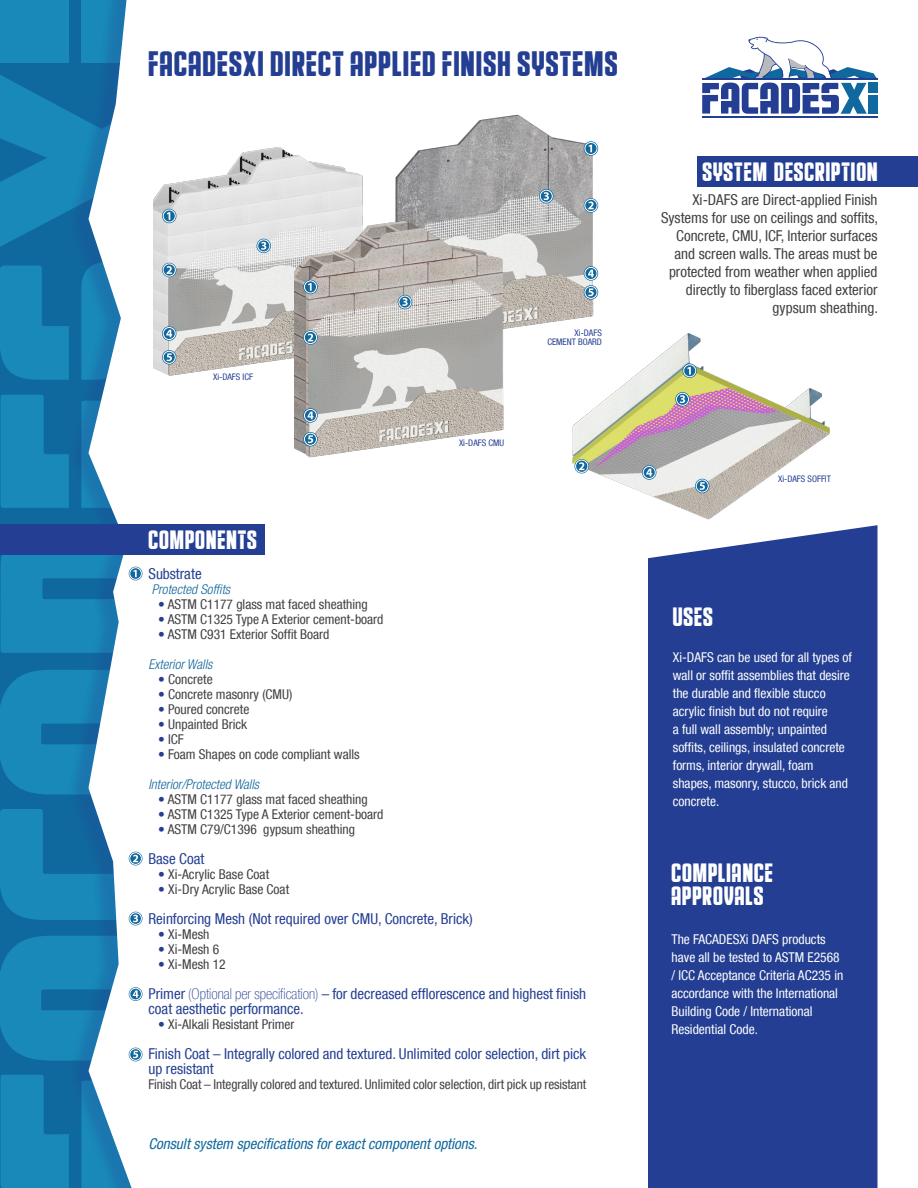
<style>
.page{position:relative;width:918px;height:1188px;background:#fff}
.page>*{position:absolute;margin:0;border:0;box-sizing:border-box;transform-origin:0 0}
.t1{font:36px "Educated Deers";letter-spacing:.04em;color:#233e92}
.t2{font:27px "Educated Deers";letter-spacing:.04em;color:#fff}
.t3{font:condensed 15px/15px "Helvetica Neue LT Com";color:#233e92}
.t4{font:condensed 15px/18px "Helvetica Neue LT Com";color:#404041;text-align:right}
.t5{font:italic condensed 15px "Helvetica Neue LT Com";color:#10699e}
.t6{font:condensed 13.5px "Helvetica Neue LT Com";color:#404041}
.t7{font:condensed 13.5px/18px "Helvetica Neue LT Com";color:#fff}
.t8{font:italic 300 condensed 13.5px "Helvetica Neue LT Com";color:#12679d}
.t9{font:condensed 9px "Helvetica Neue LT Com";color:#233e92}
.s1{color:#233e92}
.s2{font-weight:100}
</style>
<div class="page">
<div style="left:0;top:0;width:205px;height:1188px;background:#10699e"></div>
<svg style="left:1px;top:395px;width:65px;height:113px"></svg>
<svg style="left:0;top:265px;width:66px;height:115px"></svg>
<svg style="left:1px;top:1075px;width:65px;height:113px"></svg>
<svg style="left:0;top:670px;width:66px;height:125px"></svg>
<div style="left:0;top:0;width:69px;height:62px;background:#1889b8"></div>
<div style="left:66px;top:0;width:77px;height:1188px;background:#233e92;opacity:.25"></div>
<svg style="left:89px;top:0;width:53px;height:1188px;fill:#fff"></svg>
<div style="left:142px;top:0;width:776px;height:1188px;background:#fff"></div>
<img style="left:395px;top:114px;width:204px;height:214px">
<img style="left:550px;top:320px;width:280px;height:200px">
<img style="left:154px;top:147px;width:209px;height:236px">
<hr style="left:702px;top:116px;width:175px;height:2px;background:#233e92">
<svg style="left:702px;top:37px;width:175px;height:77px"></svg>
<hr style="left:702px;top:79px;width:175px;height:1px;background:#233e92">
<div style="left:868px;top:83px;width:10px;height:10px;background:#10699e"></div>
<div style="left:868px;top:95px;width:10px;height:19px;background:#10699e"></div>
<div style="left:0;top:525px;width:265px;height:30px;background:#233e92"></div>
<img style="left:295px;top:207px;width:218px;height:251px">
<svg style="left:682px;top:364px;width:15px;height:14px"></svg>
<div style="left:683px;top:364px;width:13px;height:13px;border:1px solid #fff;border-radius:50%"></div>
<svg style="left:687px;top:367px;width:4px;height:8px"></svg>
<svg style="left:303px;top:280px;width:15px;height:14px"></svg>
<div style="left:304px;top:280px;width:13px;height:13px;border:1px solid #fff;border-radius:50%"></div>
<svg style="left:308px;top:283px;width:4px;height:8px"></svg>
<svg style="left:584px;top:141px;width:14px;height:15px"></svg>
<div style="left:584px;top:142px;width:13px;height:13px;border:1px solid #fff;border-radius:50%"></div>
<svg style="left:589px;top:145px;width:3px;height:7px"></svg>
<svg style="left:0;top:73px;width:209px;height:177px"></svg>
<svg style="left:642px;top:465px;width:14px;height:15px"></svg>
<div style="left:643px;top:466px;width:13px;height:13px;border:1px solid #fff;border-radius:50%"></div>
<svg style="left:646px;top:469px;width:6px;height:7px"></svg>
<svg style="left:303px;top:408px;width:15px;height:15px"></svg>
<div style="left:304px;top:409px;width:13px;height:13px;border:1px solid #fff;border-radius:50%"></div>
<svg style="left:308px;top:412px;width:5px;height:7px"></svg>
<svg style="left:584px;top:266px;width:14px;height:15px"></svg>
<div style="left:584px;top:267px;width:13px;height:13px;border:1px solid #fff;border-radius:50%"></div>
<svg style="left:588px;top:270px;width:6px;height:7px"></svg>
<svg style="left:675px;top:392px;width:15px;height:14px"></svg>
<div style="left:676px;top:393px;width:13px;height:13px;border:1px solid #fff;border-radius:50%"></div>
<svg style="left:680px;top:395px;width:5px;height:8px"></svg>
<svg style="left:398px;top:295px;width:14px;height:14px"></svg>
<div style="left:398px;top:296px;width:14px;height:13px;border:1px solid #fff;border-radius:50%"></div>
<svg style="left:402px;top:298px;width:6px;height:8px"></svg>
<svg style="left:539px;top:189px;width:15px;height:14px"></svg>
<div style="left:540px;top:190px;width:13px;height:13px;border:1px solid #fff;border-radius:50%"></div>
<svg style="left:544px;top:192px;width:5px;height:8px"></svg>
<svg style="left:257px;top:239px;width:14px;height:14px"></svg>
<div style="left:257px;top:239px;width:13px;height:13px;border:1px solid #fff;border-radius:50%"></div>
<svg style="left:261px;top:242px;width:5px;height:8px"></svg>
<svg style="left:695px;top:479px;width:15px;height:14px"></svg>
<div style="left:696px;top:479px;width:13px;height:14px;border:1px solid #fff;border-radius:50%"></div>
<svg style="left:700px;top:482px;width:5px;height:8px"></svg>
<svg style="left:303px;top:432px;width:15px;height:14px"></svg>
<div style="left:304px;top:433px;width:13px;height:13px;border:1px solid #fff;border-radius:50%"></div>
<svg style="left:308px;top:435px;width:5px;height:8px"></svg>
<svg style="left:584px;top:285px;width:14px;height:15px"></svg>
<div style="left:584px;top:286px;width:13px;height:13px;border:1px solid #fff;border-radius:50%"></div>
<svg style="left:588px;top:288px;width:6px;height:8px"></svg>
<svg style="left:0;top:555px;width:143px;height:98px"></svg>
<div style="left:129px;top:912px;width:13px;height:13px;border:1px solid #fff;border-radius:50%"></div>
<svg style="left:0;top:809px;width:143px;height:113px"></svg>
<svg style="left:0;top:936px;width:143px;height:125px"></svg>
<svg style="left:574px;top:459px;width:15px;height:14px"></svg>
<div style="left:575px;top:460px;width:13px;height:13px;border:1px solid #fff;border-radius:50%"></div>
<svg style="left:579px;top:462px;width:5px;height:8px"></svg>
<svg style="left:303px;top:330px;width:15px;height:15px"></svg>
<div style="left:304px;top:331px;width:13px;height:13px;border:1px solid #fff;border-radius:50%"></div>
<svg style="left:308px;top:334px;width:5px;height:7px"></svg>
<svg style="left:584px;top:198px;width:14px;height:15px"></svg>
<div style="left:584px;top:199px;width:13px;height:13px;border:1px solid #fff;border-radius:50%"></div>
<svg style="left:588px;top:202px;width:6px;height:7px"></svg>
<svg style="left:81px;top:261px;width:128px;height:119px"></svg>
<div style="left:648px;top:525px;width:230px;height:663px;background:#233e92"></div>
<div style="left:697px;top:156px;width:221px;height:30px;background:#233e92"></div>
<p class="t1" style="left:148px;top:43px;width:471px">FACADESXI DIRECT APPLIED FINISH SYSTEMS</p>
<p class="t9" style="left:213px;top:371px;width:41px">Xi-DAFS ICF</p>
<p class="t9" style="left:459px;top:437px;width:47px">Xi-DAFS CMU</p>
<p class="t9" style="left:575px;top:327px;width:29px">Xi-DAFS</p>
<p class="t9" style="left:547px;top:336px;width:56px">CEMENT BOARD</p>
<p class="t2" style="left:148px;top:524px;width:110px">COMPONENTS</p>
<p class="t3" style="left:148px;top:566px;width:55px">Substrate</p>
<p class="t8" style="left:152px;top:581px;width:80px">Protected Soffits</p>
<p class="t6" style="left:158px;top:596px;width:211px"><span class="s1">•</span> ASTM C1177 glass mat faced sheathing</p>
<p class="t6" style="left:158px;top:611px;width:227px"><span class="s1">•</span> ASTM C1325 Type A Exterior cement-board</p>
<p class="t6" style="left:158px;top:626px;width:173px"><span class="s1">•</span> ASTM C931 Exterior Soffit Board</p>
<p class="t8" style="left:148px;top:656px;width:65px">Exterior Walls</p>
<p class="t6" style="left:158px;top:671px;width:56px"><span class="s1">•</span> Concrete</p>
<p class="t6" style="left:158px;top:686px;width:136px"><span class="s1">•</span> Concrete masonry (CMU)</p>
<p class="t6" style="left:158px;top:701px;width:93px"><span class="s1">•</span> Poured concrete</p>
<p class="t6" style="left:158px;top:716px;width:90px"><span class="s1">•</span> Unpainted Brick</p>
<p class="t6" style="left:158px;top:731px;width:27px"><span class="s1">•</span> ICF</p>
<p class="t6" style="left:158px;top:746px;width:203px"><span class="s1">•</span> Foam Shapes on code compliant walls</p>
<p class="t8" style="left:148px;top:776px;width:112px">Interior/Protected Walls</p>
<p class="t6" style="left:158px;top:791px;width:211px"><span class="s1">•</span> ASTM C1177 glass mat faced sheathing</p>
<p class="t6" style="left:158px;top:806px;width:227px"><span class="s1">•</span> ASTM C1325 Type A Exterior cement-board</p>
<p class="t6" style="left:158px;top:821px;width:198px"><span class="s1">•</span> ASTM C79/C1396 gypsum sheathing</p>
<p class="t3" style="left:148px;top:851px;width:57px">Base Coat</p>
<p class="t6" style="left:158px;top:866px;width:113px"><span class="s1">•</span> Xi-Acrylic Base Coat</p>
<p class="t6" style="left:158px;top:881px;width:133px"><span class="s1">•</span> Xi-Dry Acrylic Base Coat</p>
<p class="t3" style="left:148px;top:911px;width:326px">Reinforcing Mesh (Not required over CMU, Concrete, Brick)</p>
<p class="t6" style="left:158px;top:926px;width:53px"><span class="s1">•</span> Xi-Mesh</p>
<p class="t6" style="left:158px;top:941px;width:62px"><span class="s1">•</span> Xi-Mesh 6</p>
<p class="t6" style="left:158px;top:956px;width:69px"><span class="s1">•</span> Xi-Mesh 12</p>
<p class="t3" style="left:148px;top:986px;width:439px">Primer <span class="s2">(Optional per specification)</span> – for decreased efflorescence and highest finish coat aesthetic performance.</p>
<p class="t6" style="left:158px;top:1016px;width:138px"><span class="s1">•</span> Xi-Alkali Resistant Primer</p>
<p class="t3" style="left:148px;top:1046px;width:439px">Finish Coat – Integrally colored and textured. Unlimited color selection, dirt pick up resistant</p>
<p class="t6" style="left:148px;top:1076px;width:439px">Finish Coat – Integrally colored and textured. Unlimited color selection, dirt pick up resistant</p>
<p class="t5" style="left:148px;top:1135px;width:331px">Consult system specifications for exact component options.</p>
<p class="t2" style="left:702px;top:156px;width:177px">SYSTEM DESCRIPTION</p>
<p class="t4" style="left:661px;top:190px;width:219px">Xi-DAFS are Direct-applied Finish Systems for use on ceilings and soffits, Concrete, CMU, ICF, Interior surfaces and screen walls. The areas must be protected from weather when applied directly to fiberglass faced exterior gypsum sheathing.</p>
<p class="t9" style="left:778px;top:474px;width:54px">Xi-DAFS SOFFIT</p>
<p class="t2" style="left:673px;top:601px;width:41px">USES</p>
<p class="t7" style="left:673px;top:648px;width:181px">Xi-DAFS can be used for all types of wall or soffit assemblies that desire the durable and flexible stucco acrylic finish but do not require<br>a full wall assembly; unpainted soffits, ceilings, insulated concrete forms, interior drywall, foam shapes, masonry, stucco, brick and concrete.</p>
<p class="t2" style="left:671px;top:857px;width:103px">COMPLIANCE</p>
<p class="t2" style="left:671px;top:880px;width:93px">APPROVALS</p>
<p class="t7" style="left:671px;top:930px;width:173px">The FACADESXi DAFS products have all be tested to ASTM E2568 / ICC Acceptance Criteria AC235 in accordance with the International<br>Building Code / International<br>Residential Code.</p>
</div>
